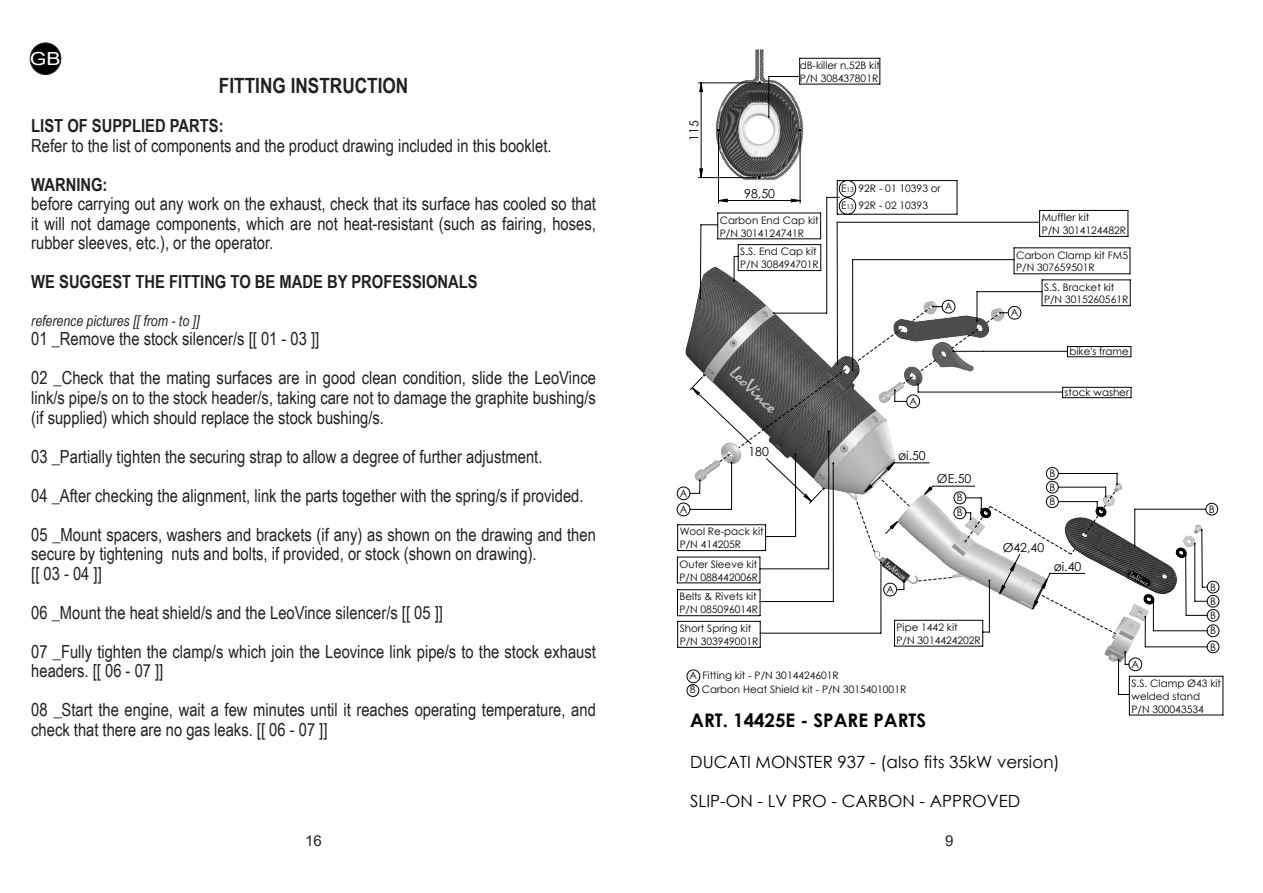
<style>
.page{position:relative;width:1263px;height:893px;background:#fff}
.page>*{position:absolute;margin:0;border:0;box-sizing:border-box;transform-origin:0 0}
.t1{font:700 21px "Arial Narrow";color:#231f20}
.t2{font:700 18.75px "Century Gothic";color:#000}
.t3{font:18px/19.5px "Arial Narrow";color:#231f20}
.t4{font:700 18px "Arial Narrow";color:#231f20}
.t5{font:18px "Arial";color:#fff;scale:1.19 1}
.t6{font:16.8px "Century Gothic";color:#000}
.t7{font:italic 15px "Arial Narrow";color:#231f20}
.t8{font:15px "Arial";color:#231f20}
.t9{font:12.3px "Century Gothic";color:#000}
.t10{font:10.35px/12.9px "Century Gothic";color:#000}
.s1{font-size:6.6px}
</style>
<div class="page">
<div style="left:30px;top:43px;width:31px;height:32px;background:#000001;border-radius:50%"></div>
<div style="left:30px;top:43px;width:31px;height:32px;border:1px solid #231f20;border-radius:50%"></div>
<svg style="left:677px;top:58px;width:546px;height:657px"></svg>
<hr style="left:698px;top:177px;width:59px;height:1px;background:#000">
<hr style="left:698px;top:83px;width:59px;height:1px;background:#000">
<svg style="left:699px;top:116px;width:504px;height:545px"></svg>
<svg style="left:690px;top:369px;width:156px;height:135px"></svg>
<svg style="left:699px;top:82px;width:4px;height:96px"></svg>
<svg style="left:718px;top:199px;width:83px;height:3px"></svg>
<svg style="left:855px;top:462px;width:261px;height:172px"></svg>
<p class="t5" style="left:30px;top:46px;width:27px">GB</p>
<p class="t1" style="left:219px;top:70px;width:191px">FITTING INSTRUCTION</p>
<p class="t4" style="left:31px;top:112px;width:194px">LIST OF SUPPLIED PARTS:</p>
<p class="t3" style="left:31px;top:135px;width:522px">Refer to the list of components and the product drawing included in this booklet.</p>
<p class="t4" style="left:31px;top:171px;width:78px">WARNING:</p>
<p class="t3" style="left:31px;top:194px;width:566px;text-align:justify">before carrying out any work on the exhaust, check that its surface has cooled so that it will not damage components, which are not heat-resistant (such as fairing, hoses, rubber sleeves, etc.), or the operator.</p>
<p class="t4" style="left:31px;top:268px;width:448px">WE SUGGEST THE FITTING TO BE MADE BY PROFESSIONALS</p>
<p class="t7" style="left:31px;top:310px;width:170px">reference pictures [[ from - to ]]</p>
<p class="t3" style="left:31px;top:329px;width:289px">01 _Remove the stock silencer/s [[ 01 - 03 ]]</p>
<p class="t3" style="left:31px;top:368px;width:566px;text-align:justify">02 _Check that the mating surfaces are in good clean condition, slide the LeoVince link/s pipe/s on to the stock header/s, taking care not to damage the graphite bushing/s (if supplied) which should replace the stock bushing/s.</p>
<p class="t3" style="left:31px;top:446px;width:513px">03 _Partially tighten the securing strap to allow a degree of further adjustment.</p>
<p class="t3" style="left:31px;top:485px;width:554px">04 _After checking the alignment, link the parts together with the spring/s if provided.</p>
<p class="t3" style="left:31px;top:524px;width:566px">05 _Mount spacers, washers and brackets (if any) as shown on the drawing and then secure by tightening nuts and bolts, if provided, or stock (shown on drawing).</p>
<p class="t3" style="left:31px;top:563px;width:72px">[[ 03 - 04 ]]</p>
<p class="t3" style="left:31px;top:602px;width:413px">06 _Mount the heat shield/s and the LeoVince silencer/s [[ 05 ]]</p>
<p class="t3" style="left:31px;top:641px;width:566px">07 _Fully tighten the clamp/s which join the Leovince link pipe/s to the stock exhaust headers. [[ 06 - 07 ]]</p>
<p class="t3" style="left:31px;top:699px;width:566px">08 _Start the engine, wait a few minutes until it reaches operating temperature, and check that there are no gas leaks. [[ 06 - 07 ]]</p>
<p class="t8" style="left:305px;top:830px;width:18px">16</p>
<p class="t9" style="left:685px;top:140px;width:22px;rotate:-90deg">115</p>
<p class="t10" style="left:800px;top:59px;width:82px">dB-killer n.52B kit<br>P/N 308437801R</p>
<p class="t9" style="left:744px;top:185px;width:32px">98,50</p>
<p class="t10" style="left:841px;top:179px;width:101px;line-height:17.2px">E<span class="s1">13</span> 92R - 01 10393 or<br>E<span class="s1">13</span> 92R - 02 10393</p>
<p class="t10" style="left:720px;top:213px;width:100px">Carbon End Cap kit<br>P/N 3014124741R</p>
<p class="t10" style="left:740px;top:245px;width:80px">S.S. End Cap kit<br>P/N 308494701R</p>
<p class="t10" style="left:945px;top:300px;width:9px">A</p>
<p class="t10" style="left:680px;top:485px;width:9px;line-height:16px">A<br>A</p>
<p class="t9" style="left:748px;top:443px;width:22px">180</p>
<p class="t10" style="left:909px;top:395px;width:9px">A</p>
<p class="t9" style="left:898px;top:447px;width:29px">øi.50</p>
<p class="t9" style="left:937px;top:470px;width:36px">ØE.50</p>
<p class="t10" style="left:957px;top:491px;width:7px">B</p>
<p class="t10" style="left:957px;top:506px;width:7px">B</p>
<p class="t10" style="left:680px;top:525px;width:85px">Wool Re-pack kit<br>P/N 414205R</p>
<p class="t10" style="left:679px;top:557px;width:80px">Outer Sleeve kit<br>P/N 088442006R</p>
<p class="t10" style="left:679px;top:590px;width:80px">Belts &amp; Rivets kit<br>P/N 085096014R</p>
<p class="t10" style="left:886px;top:583px;width:9px">A</p>
<p class="t10" style="left:680px;top:622px;width:80px">Short Spring kit<br>P/N 303949001R</p>
<p class="t10" style="left:896px;top:621px;width:86px">Pipe 1442 kit<br>P/N 3014424202R</p>
<p class="t10" style="left:1042px;top:211px;width:86px">Muffler kit<br>P/N 3014124482R</p>
<p class="t10" style="left:1016px;top:248px;width:113px">Carbon Clamp kit FM5<br>P/N 307659501R</p>
<p class="t10" style="left:1011px;top:306px;width:9px">A</p>
<p class="t10" style="left:1044px;top:280px;width:86px">S.S. Bracket kit<br>P/N 3015260561R</p>
<p class="t10" style="left:1069px;top:345px;width:61px">bike's frame</p>
<p class="t10" style="left:1064px;top:386px;width:66px">stock washer</p>
<p class="t10" style="left:1049px;top:466px;width:7px;line-height:14.1px;text-align:justify">B B B</p>
<p class="t9" style="left:1003px;top:538px;width:43px">Ø42,40</p>
<p class="t9" style="left:1054px;top:558px;width:29px">øi.40</p>
<p class="t10" style="left:1131px;top:658px;width:9px">A</p>
<p class="t10" style="left:1209px;top:502px;width:7px">B</p>
<p class="t10" style="left:1210px;top:580px;width:7px;line-height:14.1px;text-align:justify">B B B</p>
<p class="t10" style="left:1210px;top:622px;width:7px;line-height:16px">B<br>B</p>
<p class="t10" style="left:690px;top:668px;width:218px;line-height:14.2px">A Fitting kit - P/N 3014424601R<br>B Carbon Heat Shield kit - P/N 3015401001R</p>
<p class="t2" style="left:690px;top:705px;width:237px">ART. 14425E - SPARE PARTS</p>
<p class="t6" style="left:690px;top:750px;width:371px">DUCATI MONSTER 937 - (also fits 35kW version)</p>
<p class="t6" style="left:690px;top:789px;width:332px">SLIP-ON - LV PRO - CARBON - APPROVED</p>
<p class="t8" style="left:945px;top:830px;width:10px">9</p>
<p class="t10" style="left:1131px;top:677px;width:91px">S.S. Clamp Ø43 kit welded stand<br>P/N 300043534</p>
</div>
